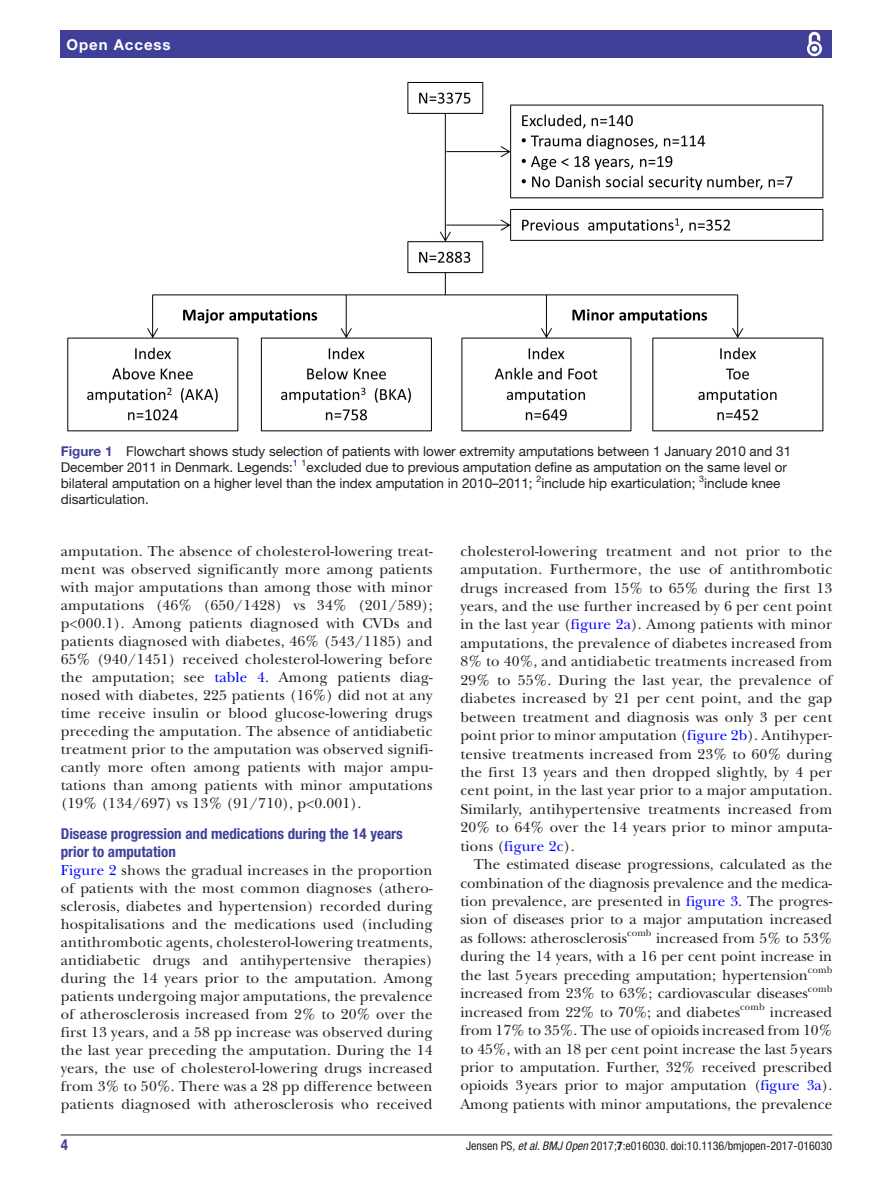
<style>
.page{position:relative;width:893px;height:1191px;background:#fff}
.page>*{position:absolute;margin:0;border:0;box-sizing:border-box;transform-origin:0 0}
.t1{font:15px/18.5px "New Baskerville";color:#231f20;text-align:justify}
.t2{font:700 condensed 15px/18px "Helvetica Neue LT Std";color:#414099}
.t3{font:700 15px "Helvetica Neue LT Std";letter-spacing:.065em;color:#fff}
.t4{font:13.5px/16.2px "Helvetica Neue LT Std";color:#231f20}
.t5{font:condensed 12px "Helvetica Neue LT Std";color:#231f20}
.t6{font:9.9px "New Baskerville";color:#231f20}
.t7{font:9px "Helvetica Neue LT Std";color:#231f20}
.s1{font-weight:700;color:#414099}
.s2{color:#00f}
.s3{font-style:italic}
.s4{font-weight:700}
</style>
<div class="page">
<hr style="left:61px;top:1134px;width:771px;height:1px;background:#231f20">
<div style="left:61px;top:31px;width:771px;height:27px;background:#414099"></div>
<svg style="left:807px;top:31px;width:15px;height:26px"></svg>
<img style="left:67px;top:82px;width:757px;height:350px">
<p class="t3" style="left:66px;top:35px;width:106px">Open Access</p>
<p class="t4" style="left:61px;top:443px;width:732px"><span class="s1">Figure 1</span> Flowchart shows study selection of patients with lower extremity amputations between 1 January 2010 and 31<br>December 2011 in Denmark. Legends:<sup>1</sup> <sup>1</sup>excluded due to previous amputation define as amputation on the same level or bilateral amputation on a higher level than the index amputation in 2010–2011; <sup>2</sup>include hip exarticulation;</p>
<p class="t7" style="left:699px;top:473px;width:6px">3</p>
<p class="t4" style="left:704px;top:475px;width:78px">include knee</p>
<p class="t4" style="left:61px;top:491px;width:90px">disarticulation.</p>
<p class="t1" style="left:61px;top:542px;width:373px;line-height:18px">amputation. The absence of cholesterol-lowering treat&shy;ment was observed significantly more among patients with major amputations than among those with minor amputations (46% (650/1428) vs 34% (201/589); p&lt;000.1). Among patients diagnosed with CVDs and patients diagnosed with diabetes, 46% (543/1185) and 65% (940/1451) received cholesterol-lowering before the amputation; see <span class="s2">table 4</span>. Among patients diag&shy;nosed with diabetes, 225 patients (16%) did not at any time receive insulin or blood glucose-lowering drugs preceding the amputation. The absence of antidiabetic treatment prior to the amputation was observed signifi&shy;cantly more often among patients with major ampu&shy;tations than among patients with minor amputations (19% (134/697) vs 13% (91/710), p&lt;0.001).</p>
<p class="t2" style="left:61px;top:824px;width:344px">Disease progression and medications during the 14 years prior to amputation</p>
<p class="t1" style="left:61px;top:861px;width:373px;line-height:18px"><span class="s2">Figure 2</span> shows the gradual increases in the proportion of patients with the most common diagnoses (athero&shy;sclerosis, diabetes and hypertension) recorded during hospitalisations and the medications used (including antithrombotic agents, cholesterol-lowering treatments, antidiabetic drugs and antihypertensive therapies) during the 14 years prior to the amputation. Among patients undergoing major amputations, the prevalence of atherosclerosis increased from 2% to 20% over the first 13 years, and a 58 pp increase was observed during the last year preceding the amputation. During the 14 years, the use of cholesterol-lowering drugs increased from 3% to 50%. There was a 28 pp difference between patients diagnosed with atherosclerosis who received</p>
<p class="t1" style="left:460px;top:541px;width:373px">cholesterol-lowering treatment and not prior to the amputation. Furthermore, the use of antithrombotic drugs increased from 15% to 65% during the first 13 years, and the use further increased by 6 per cent point in the last year (<span class="s2">figure 2a</span>). Among patients with minor amputations, the prevalence of diabetes increased from 8% to 40%, and antidiabetic treatments increased from 29% to 55%. During the last year, the prevalence of diabetes increased by 21 per cent point, and the gap between treatment and diagnosis was only 3 per cent point prior to minor amputation (<span class="s2">figure 2b</span>). Antihyper&shy;tensive treatments increased from 23% to 60% during the first 13 years and then dropped slightly, by 4 per cent point, in the last year prior to a major amputation.<br>Similarly, antihypertensive treatments increased from 20% to 64% over the 14 years prior to minor amputa&shy;tions (<span class="s2">figure 2c</span>).</p>
<p class="t1" style="left:460px;top:855px;width:373px;text-indent:14px">The estimated disease progressions, calculated as the combination of the diagnosis prevalence and the medica&shy;tion prevalence, are presented in <span class="s2">figure 3</span>. The progres&shy;sion of diseases prior to a major amputation increased as follows: atherosclerosis</p>
<p class="t6" style="left:627px;top:927px;width:26px">comb</p>
<p class="t1" style="left:460px;top:929px;width:373px;text-indent:196px">increased from 5% to 53% during the 14 years, with a 16 per cent point increase in the last 5years preceding amputation; hypertension</p>
<p class="t6" style="left:808px;top:964px;width:26px">comb</p>
<p class="t1" style="left:460px;top:984px;width:373px">increased from 23% to 63%; cardiovascular diseases<sup>comb </sup>increased from 22% to 70%; and diabetes</p>
<p class="t6" style="left:740px;top:1001px;width:26px">comb</p>
<p class="t1" style="left:460px;top:1002px;width:373px;text-indent:309px">increased from 17% to 35%. The use of opioids increased from 10% to 45%, with an 18 per cent point increase the last 5years prior to amputation. Further, 32% received prescribed opioids 3years prior to major amputation (<span class="s2">figure 3a</span>).<br>Among patients with minor amputations, the prevalence</p>
<p class="t2" style="left:61px;top:1135px;width:9px">4</p>
<p class="t5" style="left:466px;top:1138px;width:368px">Jensen PS, <span class="s3">et al</span>. <span class="s3">BMJ Open</span> 2017;<span class="s4">7</span>:e016030. doi:10.1136/bmjopen-2017-016030</p>
</div>
